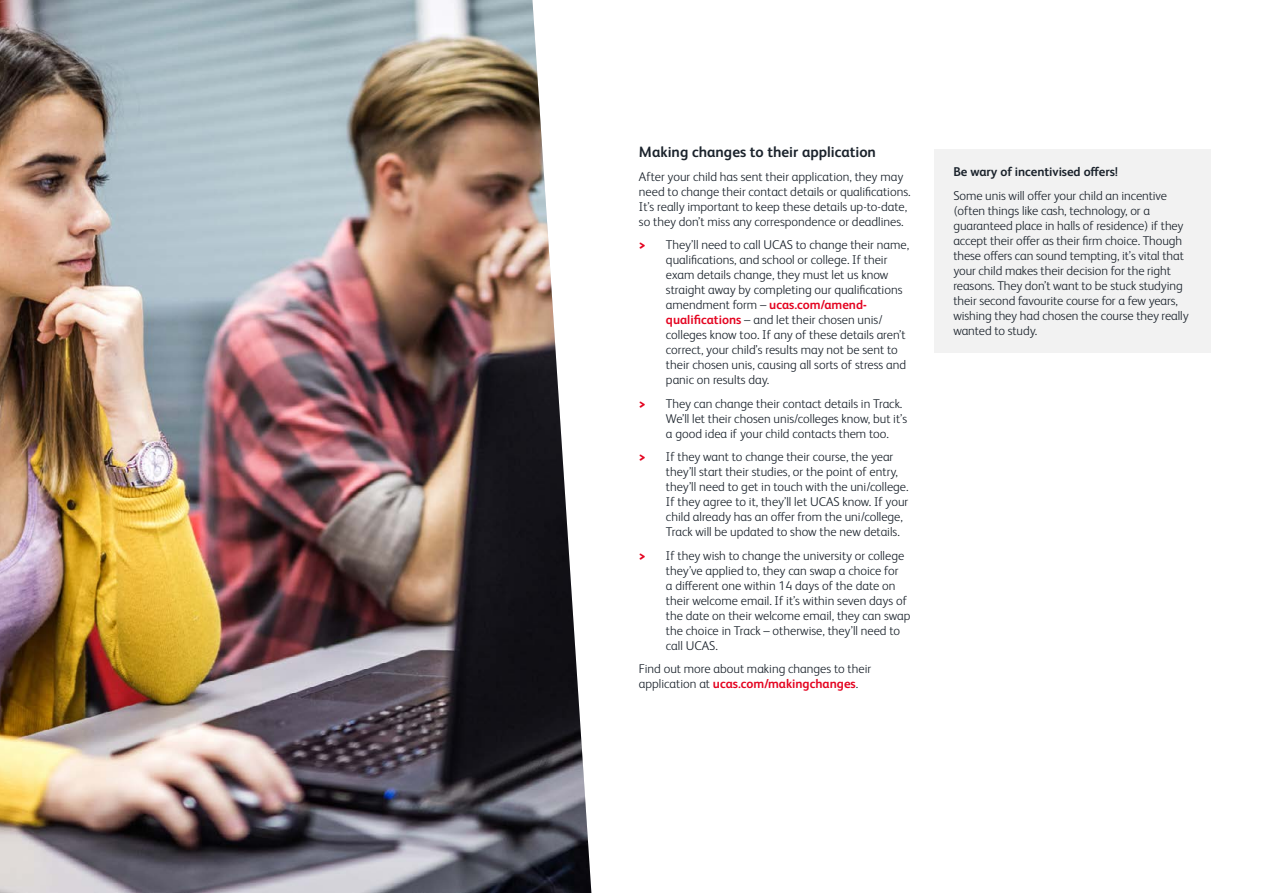
<style>
.page{position:relative;width:1263px;height:893px;background:#fff}
.page>*{position:absolute;margin:0;border:0;box-sizing:border-box;transform-origin:0 0}
.t1{font:700 15px "FS Albert Pro";color:#1b232c}
.t2{font:300 12.75px/15px "FS Albert Pro";color:#1b232c}
.t3{font:700 12.75px "FS Albert Pro";letter-spacing:-.005em;color:#1b232c}
.s1{font-weight:800;color:#e40521}
.s2{font-weight:700;color:#e40521}
</style>
<div class="page">
<div style="left:934px;top:150px;width:277px;height:203px;background:#f2f2f2"></div>
<img style="left:0;top:0;width:591px;height:893px">
<p class="t1" style="left:639px;top:141px;width:239px">Making changes to their application</p>
<p class="t2" style="left:639px;top:168px;width:273px">After your child has sent their application, they may need to change their contact details or qualifications.<br>It’s really important to keep these details up-to-date, so they don’t miss any correspondence or deadlines.</p>
<p class="t2" style="left:666px;top:237px;width:245px;text-indent:-27px"><span class="s1">&gt;</span> They’ll need to call UCAS to change their name, qualifications, and school or college. If their exam details change, they must let us know straight away by completing our qualifications amendment form – <span class="s2">ucas.com/amend&shy;qualifications</span> – and let their chosen unis/ colleges know too. If any of these details aren’t correct, your child’s results may not be sent to their chosen unis, causing all sorts of stress and panic on results day.</p>
<p class="t2" style="left:666px;top:395px;width:243px;text-indent:-27px"><span class="s1">&gt;</span> They can change their contact details in Track.<br>We’ll let their chosen unis/colleges know, but it’s a good idea if your child contacts them too.</p>
<p class="t2" style="left:666px;top:448px;width:244px;text-indent:-27px"><span class="s1">&gt;</span> If they want to change their course, the year they’ll start their studies, or the point of entry, they’ll need to get in touch with the uni/college.<br>If they agree to it, they’ll let UCAS know. If your child already has an offer from the uni/college, Track will be updated to show the new details.</p>
<p class="t2" style="left:666px;top:547px;width:246px;text-indent:-27px"><span class="s1">&gt;</span> If they wish to change the university or college they’ve applied to, they can swap a choice for<br>a different one within 14 days of the date on their welcome email. If it’s within seven days of the date on their welcome email, they can swap the choice in Track – otherwise, they’ll need to call UCAS.</p>
<p class="t2" style="left:639px;top:660px;width:234px">Find out more about making changes to their application at <span class="s2">ucas.com/makingchanges</span>.</p>
<p class="t3" style="left:953px;top:163px;width:166px">Be wary of incentivised offers!</p>
<p class="t2" style="left:953px;top:187px;width:237px">Some unis will offer your child an incentive (often things like cash, technology, or a guaranteed place in halls of residence) if they accept their offer as their firm choice. Though these offers can sound tempting, it’s vital that your child makes their decision for the right reasons. They don’t want to be stuck studying their second favourite course for a few years, wishing they had chosen the course they really wanted to study.</p>
</div>
